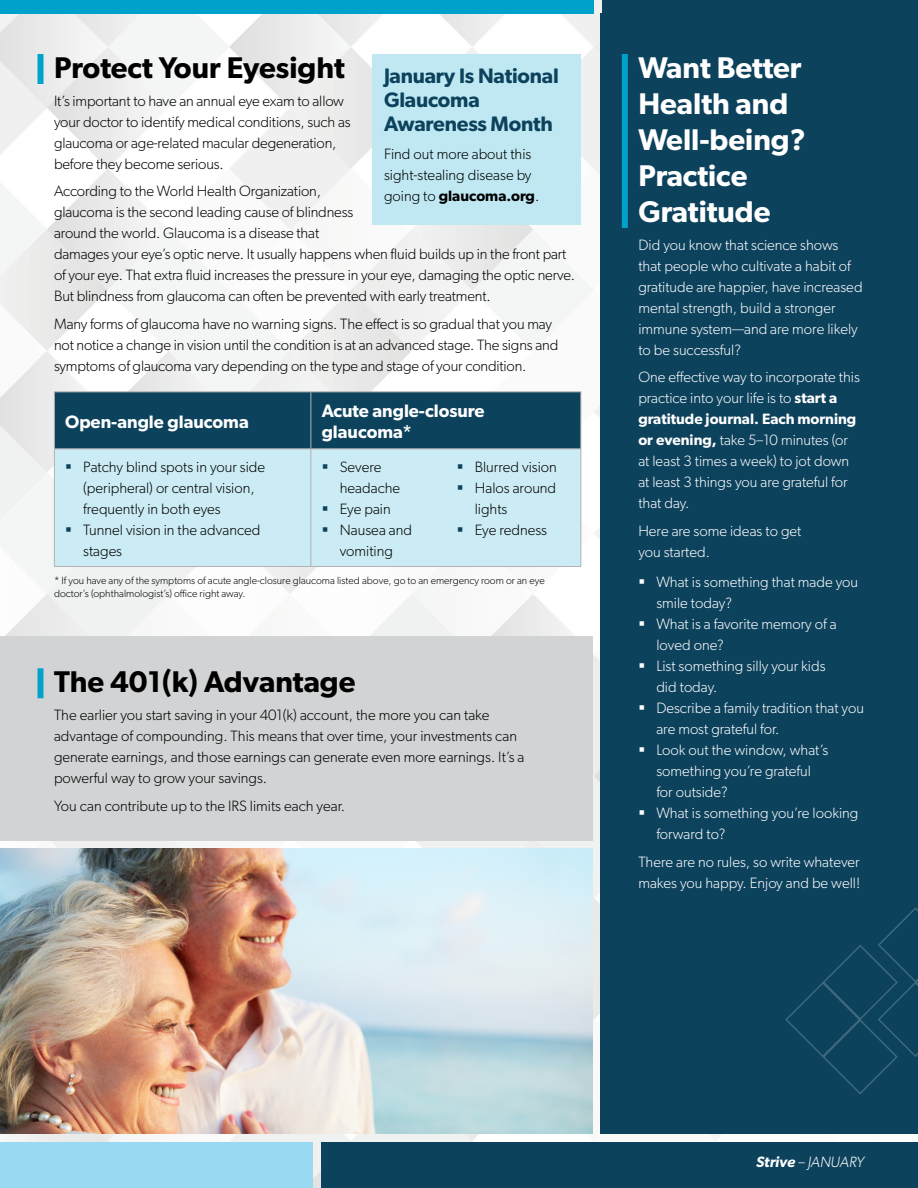
<style>
.page{position:relative;width:918px;height:1188px;background:#fff}
.page>*{position:absolute;margin:0;border:0;box-sizing:border-box;transform-origin:0 0}
.Article_Title_White{font:600 30px/36px "Gibson";color:#fff}
.Article_Title{font:600 30px "Gibson";color:#000}
.Subheading_1{font:600 21px/24px "Gibson";letter-spacing:-.01em;color:#0d425d}
.Table_Heading{font:600 18px/21px "Gibson";color:#fff}
.Body_Text{font:300 15px/21px "Gibson";letter-spacing:-.01em;color:#000}
.Body_Text_White{font:300 15px/21px "Gibson";color:#fff}
.t1{font:italic 300 15px "Gibson";letter-spacing:-.005em;color:#fff}
.Table_Body_Footnote{font:300 10.5px/13.5px "Gibson";color:#000}
.s1{font-weight:600}
</style>
<div class="page">
<img style="left:0;top:0;width:721px;height:1188px">
<div style="left:0;top:1142px;width:314px;height:46px;background:#99d9f1"></div>
<div style="left:602px;top:0;width:316px;height:14px;background:#0d425d"></div>
<div style="left:0;top:0;width:594px;height:14px;background:#00a2cc"></div>
<div style="left:321px;top:1142px;width:597px;height:46px;background:#0d425d"></div>
<div style="left:601px;top:14px;width:317px;height:1120px;background:#0d425d"></div>
<svg style="left:785px;top:907px;width:133px;height:188px"></svg>
<div style="left:622px;top:54px;width:6px;height:174px;background:#00a2cc"></div>
<div style="left:38px;top:54px;width:6px;height:30px;background:#00a2cc"></div>
<div style="left:55px;top:392px;width:525px;height:56px;background:#0d425d"></div>
<div style="left:55px;top:449px;width:525px;height:117px;background:#ccecf5"></div>
<hr style="left:580px;top:392px;width:1px;height:56px;background:#b1b1b3">
<hr style="left:54px;top:391px;width:257px;height:1px;background:#b1b1b3">
<hr style="left:54px;top:392px;width:1px;height:56px;background:#b1b1b3">
<hr style="left:311px;top:391px;width:135px;height:1px;background:#b1b1b3">
<hr style="left:310px;top:392px;width:1px;height:56px;background:#b1b1b3">
<hr style="left:446px;top:391px;width:135px;height:1px;background:#b1b1b3">
<hr style="left:54px;top:448px;width:257px;height:1px;background:#b1b1b3">
<hr style="left:54px;top:449px;width:1px;height:117px;background:#b1b1b3">
<hr style="left:311px;top:448px;width:135px;height:1px;background:#b1b1b3">
<hr style="left:310px;top:449px;width:1px;height:117px;background:#b1b1b3">
<hr style="left:446px;top:448px;width:135px;height:1px;background:#b1b1b3">
<hr style="left:580px;top:449px;width:1px;height:117px;background:#b1b1b3">
<hr style="left:54px;top:566px;width:257px;height:1px;background:#b1b1b3">
<hr style="left:311px;top:566px;width:135px;height:1px;background:#b1b1b3">
<hr style="left:446px;top:566px;width:135px;height:1px;background:#b1b1b3">
<div style="left:372px;top:54px;width:208px;height:171px;background:#bfe8f2"></div>
<div style="left:0;top:636px;width:592px;height:204px;background:#d1d3d4"></div>
<div style="left:38px;top:668px;width:6px;height:30px;background:#00a2cc"></div>
<img style="left:0;top:849px;width:592px;height:285px">
<svg style="left:66px;top:464px;width:5px;height:4px"></svg>
<svg style="left:66px;top:527px;width:5px;height:4px"></svg>
<svg style="left:323px;top:464px;width:4px;height:4px"></svg>
<svg style="left:323px;top:506px;width:4px;height:4px"></svg>
<svg style="left:323px;top:527px;width:4px;height:4px"></svg>
<svg style="left:458px;top:464px;width:4px;height:4px"></svg>
<svg style="left:458px;top:485px;width:4px;height:4px"></svg>
<svg style="left:458px;top:527px;width:4px;height:4px"></svg>
<p class="Article_Title" style="left:54px;top:50px;width:292px">Protect Your Eyesight</p>
<p class="Body_Text" style="left:54px;top:90px;width:298px">It’s important to have an annual eye exam to allow your doctor to identify medical conditions, such as glaucoma or age-related macular degeneration, before they become serious.</p>
<p class="Body_Text" style="left:54px;top:181px;width:523px">According to the World Health Organization,<br>glaucoma is the second leading cause of blindness<br>around the world. Glaucoma is a disease that<br>damages your eye’s optic nerve. It usually happens when fluid builds up in the front part of your eye. That extra fluid increases the pressure in your eye, damaging the optic nerve.<br>But blindness from glaucoma can often be prevented with early treatment.</p>
<p class="Body_Text" style="left:54px;top:313px;width:506px">Many forms of glaucoma have no warning signs. The effect is so gradual that you may not notice a change in vision until the condition is at an advanced stage. The signs and symptoms of glaucoma vary depending on the type and stage of your condition.</p>
<p class="Subheading_1" style="left:384px;top:63px;width:176px">January Is National<br>Glaucoma<br>Awareness Month</p>
<p class="Body_Text" style="left:384px;top:143px;width:157px">Find out more about this sight-stealing disease by going to <span class="s1">glaucoma.org</span>.</p>
<p class="Table_Heading" style="left:65px;top:410px;width:185px">Open-angle glaucoma</p>
<p class="Table_Heading" style="left:322px;top:400px;width:165px">Acute angle-closure glaucoma*</p>
<p class="Body_Text" style="left:83px;top:456px;width:184px">Patchy blind spots in your side (peripheral) or central vision, frequently in both eyes</p>
<p class="Body_Text" style="left:83px;top:519px;width:179px">Tunnel vision in the advanced stages</p>
<p class="Body_Text" style="left:340px;top:456px;width:62px">Severe headache</p>
<p class="Body_Text" style="left:340px;top:498px;width:53px">Eye pain</p>
<p class="Body_Text" style="left:340px;top:519px;width:74px">Nausea and vomiting</p>
<p class="Body_Text" style="left:475px;top:456px;width:84px">Blurred vision</p>
<p class="Body_Text" style="left:475px;top:477px;width:83px">Halos around lights</p>
<p class="Body_Text" style="left:475px;top:519px;width:74px">Eye redness</p>
<p class="Table_Body_Footnote" style="left:54px;top:573px;width:492px">* If you have any of the symptoms of acute angle-closure glaucoma listed above, go to an emergency room or an eye doctor’s (ophthalmologist’s) office right away.</p>
<p class="Article_Title" style="left:54px;top:664px;width:303px">The 401(k) Advantage</p>
<p class="Body_Text" style="left:54px;top:704px;width:472px">The earlier you start saving in your 401(k) account, the more you can take advantage of compounding. This means that over time, your investments can generate earnings, and those earnings can generate even more earnings. It’s a powerful way to grow your savings.</p>
<p class="Body_Text" style="left:54px;top:795px;width:293px">You can contribute up to the IRS limits each year.</p>
<p class="Article_Title_White" style="left:638px;top:49px;width:169px">Want Better<br>Health and<br>Well-being?<br>Practice<br>Gratitude</p>
<p class="Body_Text_White" style="left:638px;top:234px;width:226px">Did you know that science shows that people who cultivate a habit of gratitude are happier, have increased mental strength, build a stronger immune system—and are more likely to be successful?</p>
<p class="Body_Text_White" style="left:638px;top:367px;width:223px">One effective way to incorporate this practice into your life is to <span class="s1">start a gratitude journal. Each morning or evening,</span> take 5–10 minutes (or at least 3 times a week) to jot down at least 3 things you are grateful for that day.</p>
<p class="Body_Text_White" style="left:638px;top:520px;width:165px">Here are some ideas to get you started.</p>
<p class="Body_Text_White" style="left:656px;top:571px;width:203px">What is something that made you smile today?</p>
<p class="Body_Text_White" style="left:656px;top:613px;width:182px">What is a favorite memory of a loved one?</p>
<p class="Body_Text_White" style="left:656px;top:655px;width:171px">List something silly your kids did today.</p>
<p class="Body_Text_White" style="left:656px;top:697px;width:209px">Describe a family tradition that you are most grateful for.</p>
<p class="Body_Text_White" style="left:656px;top:739px;width:173px">Look out the window, what’s something you’re grateful for outside?</p>
<p class="Body_Text_White" style="left:656px;top:802px;width:204px">What is something you’re looking forward to?</p>
<p class="Body_Text_White" style="left:638px;top:851px;width:223px">There are no rules, so write whatever makes you happy. Enjoy and be well!</p>
<p class="t1" style="left:756px;top:1153px;width:109px"><span class="s1">Strive</span> – JANUARY</p>
</div>
